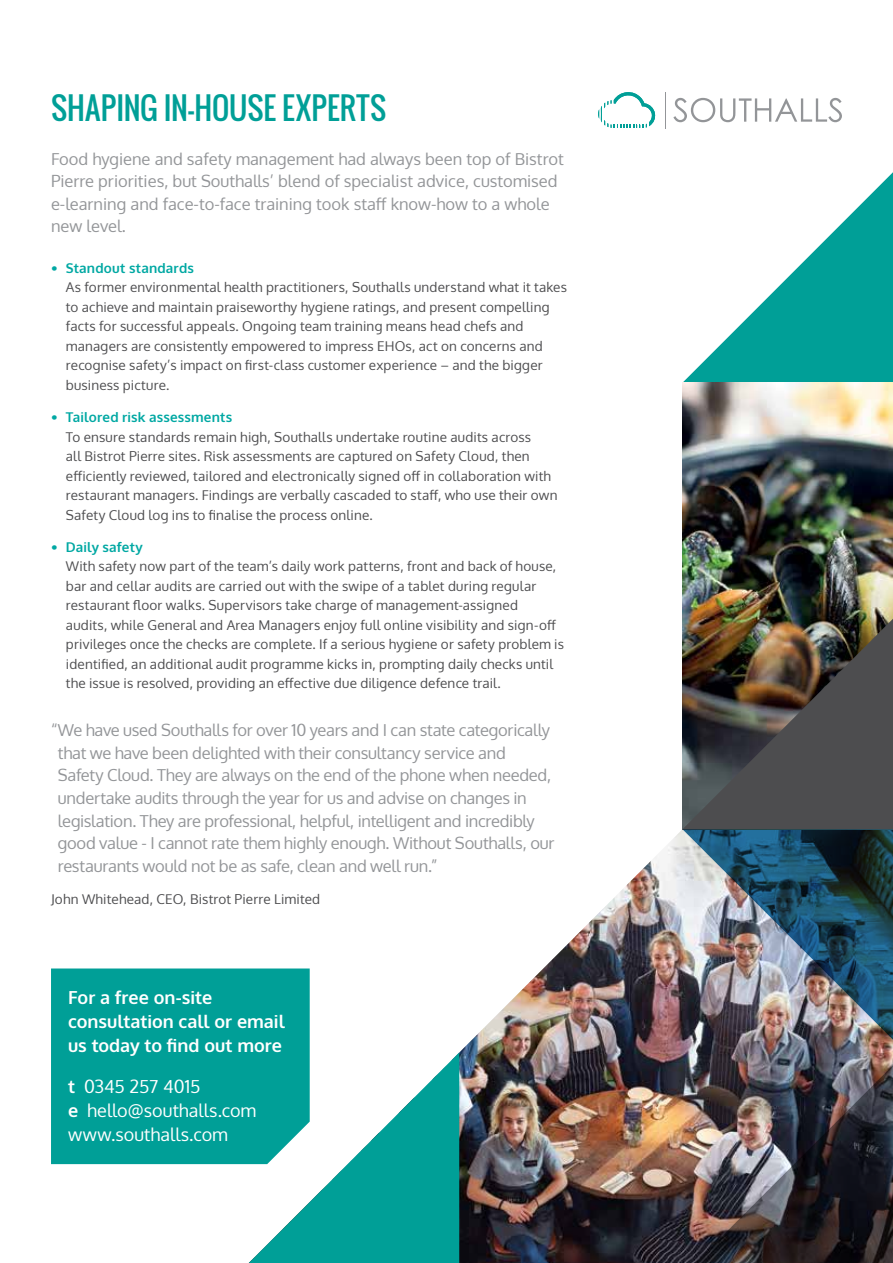
<style>
.page{position:relative;width:893px;height:1263px;background:#fff}
.page>*{position:absolute;margin:0;border:0;box-sizing:border-box;transform-origin:0 0}
.t1{font:30px "Oswald";letter-spacing:.005em;color:#009f97}
.t2{font:700 18px/24px "Oxygen";color:#fff}
.t3{font:18px/24px "Oxygen";color:#fff}
.t4{font:16.5px/22.5px "Oxygen";letter-spacing:-.01em;color:#939598}
.t5{font:13.5px/19.5px "Oxygen";letter-spacing:.015em;color:#4d4d4f}
.t6{font:700 13.5px "Oxygen";letter-spacing:.01em;color:#00a8a3}
.s1{font-weight:700}
</style>
<div class="page">
<img style="left:459px;top:830px;width:223px;height:433px">
<svg style="left:249px;top:1052px;width:210px;height:211px"></svg>
<img style="left:682px;top:1052px;width:211px;height:211px">
<svg style="left:598px;top:92px;width:58px;height:36px"></svg>
<hr style="left:665px;top:92px;width:1px;height:36px;background:#939598">
<svg style="left:673px;top:98px;width:169px;height:24px"></svg>
<svg style="left:682px;top:172px;width:211px;height:211px"></svg>
<img style="left:682px;top:383px;width:211px;height:236px">
<img style="left:682px;top:619px;width:211px;height:210px">
<img style="left:682px;top:829px;width:211px;height:223px">
<div style="left:51px;top:968px;width:259px;height:196px;background:#009f97"></div>
<h1 class="t1" style="left:51px;top:85px;width:337px">SHAPING IN-HOUSE EXPERTS</h1>
<p class="t4" style="left:51px;top:147px;width:514px">Food hygiene and safety management had always been top of Bistrot Pierre priorities, but Southalls’ blend of specialist advice, customised e-learning and face-to-face training took staff know-how to a whole new level.</p>
<p class="t6" style="left:51px;top:260px;width:144px">• Standout standards</p>
<p class="t5" style="left:66px;top:278px;width:503px">As former environmental health practitioners, Southalls understand what it takes to achieve and maintain praiseworthy hygiene ratings, and present compelling facts for successful appeals. Ongoing team training means head chefs and managers are consistently empowered to impress EHOs, act on concerns and recognise safety’s impact on first-class customer experience – and the bigger business picture.</p>
<p class="t6" style="left:51px;top:409px;width:183px">• Tailored risk assessments</p>
<p class="t5" style="left:66px;top:427px;width:493px">To ensure standards remain high, Southalls undertake routine audits across<br>all Bistrot Pierre sites. Risk assessments are captured on Safety Cloud, then efficiently reviewed, tailored and electronically signed off in collaboration with restaurant managers. Findings are verbally cascaded to staff, who use their own Safety Cloud log ins to finalise the process online.</p>
<p class="t6" style="left:51px;top:538px;width:93px">• Daily safety</p>
<p class="t5" style="left:66px;top:557px;width:499px">With safety now part of the team’s daily work patterns, front and back of house, bar and cellar audits are carried out with the swipe of a tablet during regular restaurant floor walks. Supervisors take charge of management-assigned<br>audits, while General and Area Managers enjoy full online visibility and sign-off privileges once the checks are complete. If a serious hygiene or safety problem is identified, an additional audit programme kicks in, prompting daily checks until the issue is resolved, providing an effective due diligence defence trail.</p>
<p class="t4" style="left:58px;top:719px;width:498px;text-indent:-7px">“We have used Southalls for over 10 years and I can state categorically that we have been delighted with their consultancy service and Safety Cloud. They are always on the end of the phone when needed, undertake audits through the year for us and advise on changes in legislation. They are professional, helpful, intelligent and incredibly good value - I cannot rate them highly enough. Without Southalls, our restaurants would not be as safe, clean and well run.”</p>
<p class="t5" style="left:51px;top:889px;width:271px">John Whitehead, CEO, Bistrot Pierre Limited</p>
<h2 class="t2" style="left:68px;top:986px;width:218px">For a free on-site consultation call or email us today to find out more</h2>
<h2 class="t3" style="left:68px;top:1074px;width:190px"><span class="s1">t</span> 0345 257 4015<br><span class="s1">e</span> hello@southalls.com www.southalls.com</h2>
</div>
